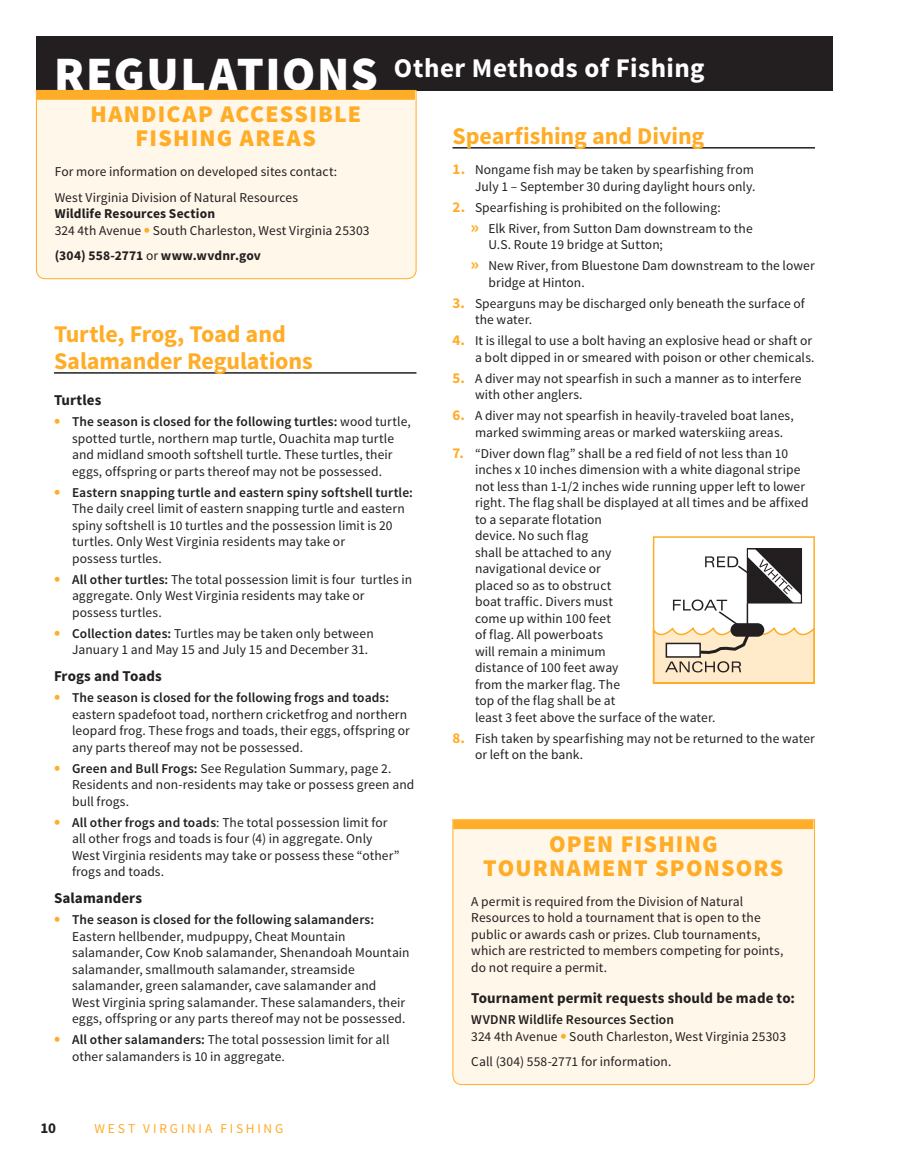
<style>
.page{position:relative;width:905px;height:1175px;background:#fff}
.page>*{position:absolute;margin:0;border:0;box-sizing:border-box;transform-origin:0 0}
.t1{font:700 27px "Source Sans Pro";letter-spacing:.02em;color:#fff}
.t2{font:700 24px/27px "Source Sans Pro";letter-spacing:-.005em;color:#ffac27}
.t3{font:900 24px/24px "Source Sans Pro";letter-spacing:.05em;color:#ffac27;text-align:center}
.t4{font:700 15px "Source Sans Pro";letter-spacing:.005em;color:#231f20}
.t5{font:13.5px/16.5px "Source Sans Pro";letter-spacing:.005em;color:#231f20}
.t6{font:700 13.5px "Source Sans Pro";letter-spacing:.01em;color:#231f20}
.t7{font:13.5px "Source Sans Pro";letter-spacing:.205em;color:#ffac27}
.s1{font-weight:900;font-size:48px}
.s2{font-weight:700}
.s3{font-weight:700;font-size:18px;color:#ffac27}
.s4{font-weight:400}
.s5{font-weight:600}
.s6{font-weight:700;font-size:15px;color:#ffac27}
</style>
<div class="page">
<div style="left:36px;top:36px;width:796px;height:54px;background:#231f20"></div>
<div style="left:653px;top:536px;width:161px;height:147px;border:2px solid #ffac27"></div>
<svg style="left:652px;top:549px;width:162px;height:135px"></svg>
<div style="left:666px;top:643px;width:34px;height:14px;background:#fff"></div>
<div style="left:665px;top:642px;width:35px;height:15px;border:2px solid #231f20"></div>
<hr style="left:54px;top:372px;width:362px;height:2px;background:#231f20">
<hr style="left:452px;top:147px;width:362px;height:1px;background:#231f20">
<div style="left:36px;top:90px;width:381px;height:189px;background:#fff7e9"></div>
<div style="left:452px;top:819px;width:363px;height:266px;background:#fff7e9"></div>
<h1 class="t1" style="left:54px;top:50px;width:652px"><span class="s1">REGULATIONS</span> Other Methods of Fishing</h1>
<h2 class="t3" style="left:90px;top:103px;width:272px">HANDICAP ACCESSIBLE<br>FISHING AREAS</h2>
<p class="t5" style="left:55px;top:159px;width:284px;line-height:25.5px">For more information on developed sites contact:<br>West Virginia Division of Natural Resources</p>
<p class="t5" style="left:55px;top:206px;width:316px"><span class="s2">Wildlife Resources Section<br></span>324 4th Avenue <span class="s3">•</span> South Charleston, West Virginia 25303</p>
<p class="t6" style="left:55px;top:247px;width:208px">(304) 558-2771 <span class="s4">or</span> www.wvdnr.gov</p>
<h2 class="t2" style="left:54px;top:321px;width:260px">Turtle, Frog, Toad and<br>Salamander Regulations</h2>
<p class="t4" style="left:54px;top:390px;width:49px">Turtles</p>
<p class="t5" style="left:72px;top:414px;width:340px;text-indent:-18px"><span class="s3">•</span> <span class="s5">The season is closed for the following turtles:</span> wood turtle, spotted turtle, northern map turtle, Ouachita map turtle and midland smooth softshell turtle. These turtles, their eggs, offspring or parts thereof may not be possessed.</p>
<p class="t5" style="left:72px;top:484px;width:342px;text-indent:-18px"><span class="s3">•</span> <span class="s5">Eastern snapping turtle and eastern spiny softshell turtle:<br></span>The daily creel limit of eastern snapping turtle and eastern spiny softshell is 10 turtles and the possession limit is 20 turtles. Only West Virginia residents may take or<br>possess turtles.</p>
<p class="t5" style="left:72px;top:571px;width:342px;text-indent:-18px"><span class="s3">•</span> <span class="s5">All other turtles:</span> The total possession limit is four turtles in aggregate. Only West Virginia residents may take or possess turtles.</p>
<p class="t5" style="left:72px;top:625px;width:303px;text-indent:-18px"><span class="s3">•</span> <span class="s5">Collection dates:</span> Turtles may be taken only between<br>January 1 and May 15 and July 15 and December 31.</p>
<p class="t4" style="left:54px;top:666px;width:109px">Frogs and Toads</p>
<p class="t5" style="left:72px;top:690px;width:339px;text-indent:-18px"><span class="s3">•</span> <span class="s5">The season is closed for the following frogs and toads: </span>eastern spadefoot toad, northern cricketfrog and northern leopard frog. These frogs and toads, their eggs, offspring or any parts thereof may not be possessed.</p>
<p class="t5" style="left:72px;top:760px;width:344px;text-indent:-18px"><span class="s3">•</span> <span class="s5">Green and Bull Frogs:</span> See Regulation Summary, page 2.<br>Residents and non-residents may take or possess green and bull frogs.</p>
<p class="t5" style="left:72px;top:814px;width:329px;text-indent:-18px"><span class="s3">•</span> <span class="s5">All other frogs and toads</span>: The total possession limit for all other frogs and toads is four (4) in aggregate. Only West Virginia residents may take or possess these “other” frogs and toads.</p>
<p class="t4" style="left:54px;top:888px;width:90px">Salamanders</p>
<p class="t5" style="left:72px;top:912px;width:339px;text-indent:-18px"><span class="s3">•</span> <span class="s5">The season is closed for the following salamanders:<br></span>Eastern hellbender, mudpuppy, Cheat Mountain salamander, Cow Knob salamander, Shenandoah Mountain salamander, smallmouth salamander, streamside salamander, green salamander, cave salamander and<br>West Virginia spring salamander. These salamanders, their eggs, offspring or any parts thereof may not be possessed.</p>
<p class="t5" style="left:72px;top:1032px;width:319px;text-indent:-18px"><span class="s3">•</span> <span class="s5">All other salamanders:</span> The total possession limit for all other salamanders is 10 in aggregate.</p>
<p class="t4" style="left:40px;top:1118px;width:17px">10</p>
<p class="t7" style="left:94px;top:1119px;width:190px">WEST VIRGINIA FISHING</p>
<h2 class="t2" style="left:452px;top:123px;width:253px">Spearfishing and Diving</h2>
<p class="t5" style="left:452px;top:162px;width:304px;text-align:right"><span class="s6">1.</span> Nongame fish may be taken by spearfishing from<br>July 1 – September 30 during daylight hours only.</p>
<p class="t5" style="left:470px;top:197px;width:284px;line-height:21px;text-indent:-18px"><span class="s6">2.</span> Spearfishing is prohibited on the following:<br><span class="s3">»</span> Elk River, from Sutton Dam downstream to the</p>
<p class="t5" style="left:470px;top:234px;width:345px;line-height:21px;text-indent:18px">U.S. Route 19 bridge at Sutton;<br><span class="s3">»</span> New River, from Bluestone Dam downstream to the lower</p>
<p class="t5" style="left:488px;top:274px;width:98px">bridge at Hinton.</p>
<p class="t5" style="left:475px;top:295px;width:331px;text-indent:-22px"><span class="s6">3.</span> Spearguns may be discharged only beneath the surface of the water.</p>
<p class="t5" style="left:452px;top:333px;width:363px;text-align:right"><span class="s6">4.</span> It is illegal to use a bolt having an explosive head or shaft or a bolt dipped in or smeared with poison or other chemicals.</p>
<p class="t5" style="left:475px;top:370px;width:328px;text-indent:-22px"><span class="s6">5.</span> A diver may not spearfish in such a manner as to interfere with other anglers.</p>
<p class="t5" style="left:475px;top:408px;width:320px;text-indent:-22px"><span class="s6">6.</span> A diver may not spearfish in heavily-traveled boat lanes, marked swimming areas or marked waterskiing areas.</p>
<p class="t5" style="left:475px;top:445px;width:335px;text-indent:-22px"><span class="s6">7.</span> “Diver down flag” shall be a red field of not less than 10 inches x 10 inches dimension with a white diagonal stripe not less than 1-1/2 inches wide running upper left to lower right. The flag shall be displayed at all times and be affixed to a separate flotation<br>device. No such flag<br>shall be attached to any<br>navigational device or<br>placed so as to obstruct<br>boat traffic. Divers must<br>come up within 100 feet<br>of flag. All powerboats<br>will remain a minimum<br>distance of 100 feet away<br>from the marker flag. The<br>top of the flag shall be at<br>least 3 feet above the surface of the water.</p>
<p class="t5" style="left:475px;top:730px;width:341px;text-indent:-22px"><span class="s6">8.</span> Fish taken by spearfishing may not be returned to the water or left on the bank.</p>
<h2 class="t3" style="left:483px;top:832px;width:302px">OPEN FISHING<br>TOURNAMENT SPONSORS</h2>
<p class="t5" style="left:471px;top:893px;width:313px">A permit is required from the Division of Natural Resources to hold a tournament that is open to the public or awards cash or prizes. Club tournaments, which are restricted to members competing for points, do not require a permit.</p>
<p class="t4" style="left:471px;top:988px;width:325px">Tournament permit requests should be made to:</p>
<p class="t5" style="left:471px;top:1011px;width:316px"><span class="s5">WVDNR Wildlife Resources Section<br></span>324 4th Avenue <span class="s3">•</span> South Charleston, West Virginia 25303</p>
<p class="t5" style="left:471px;top:1053px;width:202px">Call (304) 558-2771 for information.</p>
</div>
